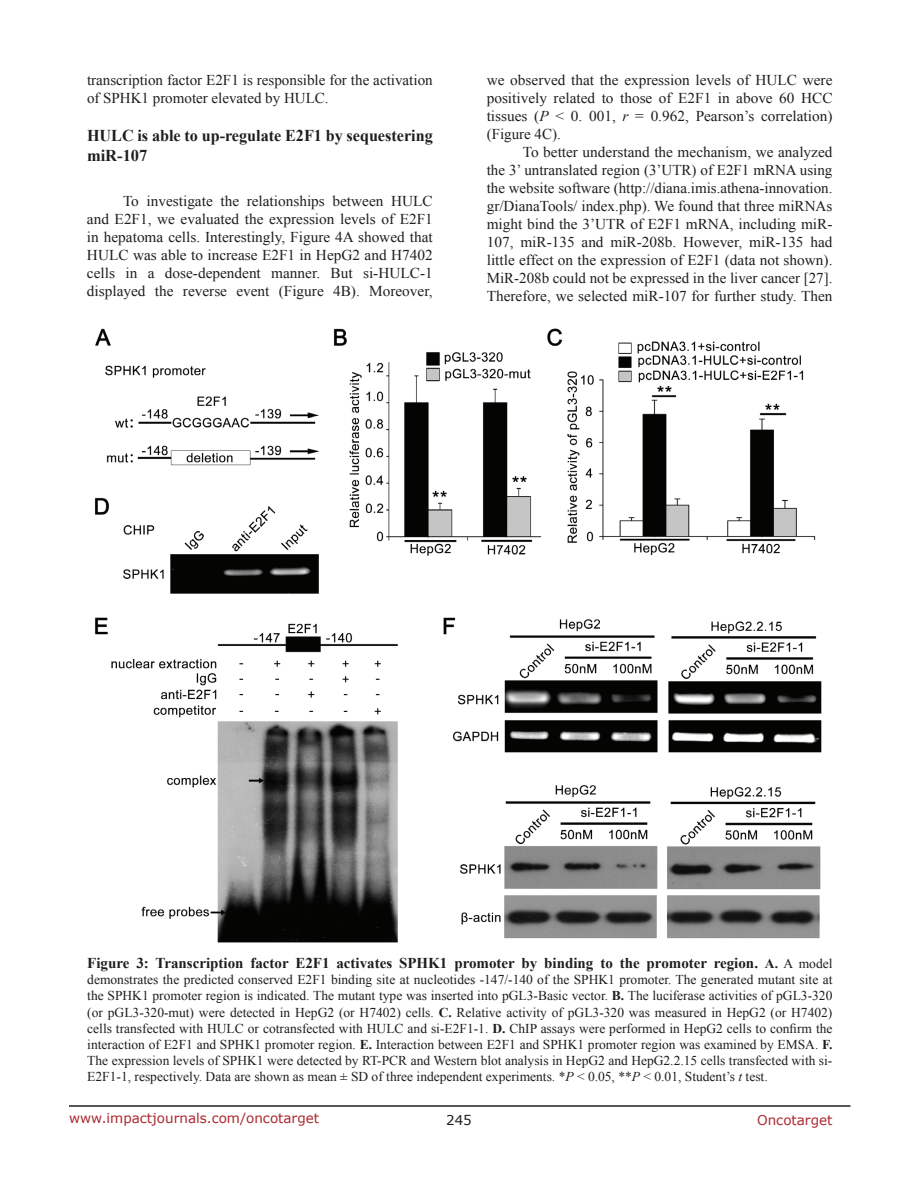
<style>
.page{position:relative;width:918px;height:1188px;background:#fff}
.page>*{position:absolute;margin:0;border:0;box-sizing:border-box;transform-origin:0 0}
.t1{font:700 16.5px/19.8px "Times New Roman";color:#201d20}
.t2{font:15px/18px "Times New Roman";color:#201d20;text-align:justify}
.t3{font:700 15px "Times New Roman";color:#201d20}
.t4{font:13.5px/16.2px "Times New Roman";color:#201d20;text-align:justify}
.t5{font:13.5px "Verdana";color:#ac2830}
.t6{font:13.5px "Verdana";color:#201d20}
.s1{font-style:italic}
.s2{font-size:13.5px}
.s3{font-weight:400;font-size:13.5px}
.s4{font-weight:700}
</style>
<div class="page">
<hr style="left:69px;top:1105px;width:781px;height:2px;background:#231f20">
<img style="left:95px;top:328px;width:727px;height:615px">
<p class="t2" style="left:87px;top:71px;width:347px">transcription factor E2F1 is responsible for the activation of SPHK1 promoter elevated by HULC.</p>
<p class="t1" style="left:87px;top:125px;width:347px">HULC is able to up-regulate E2F1 by sequestering miR-107</p>
<p class="t2" style="left:87px;top:192px;width:347px;text-indent:36px">To investigate the relationships between HULC and E2F1, we evaluated the expression levels of E2F1 in hepatoma cells. Interestingly, Figure 4A showed that HULC was able to increase E2F1 in HepG2 and H7402 cells in a dose-dependent manner. But si-HULC-1 displayed the reverse event (Figure 4B). Moreover,</p>
<p class="t2" style="left:487px;top:71px;width:347px">we observed that the expression levels of HULC were positively related to those of E2F1 in above 60 HCC tissues (<span class="s1">P</span> &lt; 0. 001, <span class="s1">r</span> = 0.962, Pearson’s correlation) (Figure 4C).</p>
<p class="t2" style="left:487px;top:143px;width:347px;text-indent:36px">To better understand the mechanism, we analyzed the 3’ untranslated region (3’UTR) of E2F1 mRNA using the website software (http://diana.imis.athena-innovation. gr/DianaTools/ index.php). We found that three miRNAs might bind the 3’UTR of E2F1 mRNA, including miR-107, miR-135 and miR-208b. However, miR-135 had little effect on the expression of E2F1 (data not shown).<br>MiR-208b could not be expressed in the liver cancer [27].<br>Therefore, we selected miR-107 for further study. Then</p>
<p class="t3" style="left:87px;top:953px;width:747px">Figure 3: Transcription factor E2F1 activates SPHK1 promoter by binding to the promoter region. <span class="s2">A.</span> <span class="s3">A model</span></p>
<p class="t4" style="left:87px;top:971px;width:747px">demonstrates the predicted conserved E2F1 binding site at nucleotides -147/-140 of the SPHK1 promoter. The generated mutant site at the SPHK1 promoter region is indicated. The mutant type was inserted into pGL3-Basic vector. <span class="s4">B.</span> The luciferase activities of pGL3-320 (or pGL3-320-mut) were detected in HepG2 (or H7402) cells. <span class="s4">C.</span> Relative activity of pGL3-320 was measured in HepG2 (or H7402) cells transfected with HULC or cotransfected with HULC and si-E2F1-1. <span class="s4">D.</span> ChIP assays were performed in HepG2 cells to confirm the interaction of E2F1 and SPHK1 promoter region. <span class="s4">E.</span> Interaction between E2F1 and SPHK1 promoter region was examined by EMSA. <span class="s4">F.<br></span>The expression levels of SPHK1 were detected by RT-PCR and Western blot analysis in HepG2 and HepG2.2.15 cells transfected with si-E2F1-1, respectively. Data are shown as mean ± SD of three independent experiments. *<span class="s1">P</span> &lt; 0.05, **<span class="s1">P</span> &lt; 0.01, Student’s <span class="s1">t</span> test.</p>
<p class="t5" style="left:69px;top:1109px;width:252px">www.impactjournals.com/oncotarget</p>
<p class="t6" style="left:446px;top:1111px;width:27px">245</p>
<p class="t5" style="left:757px;top:1111px;width:77px">Oncotarget</p>
</div>
